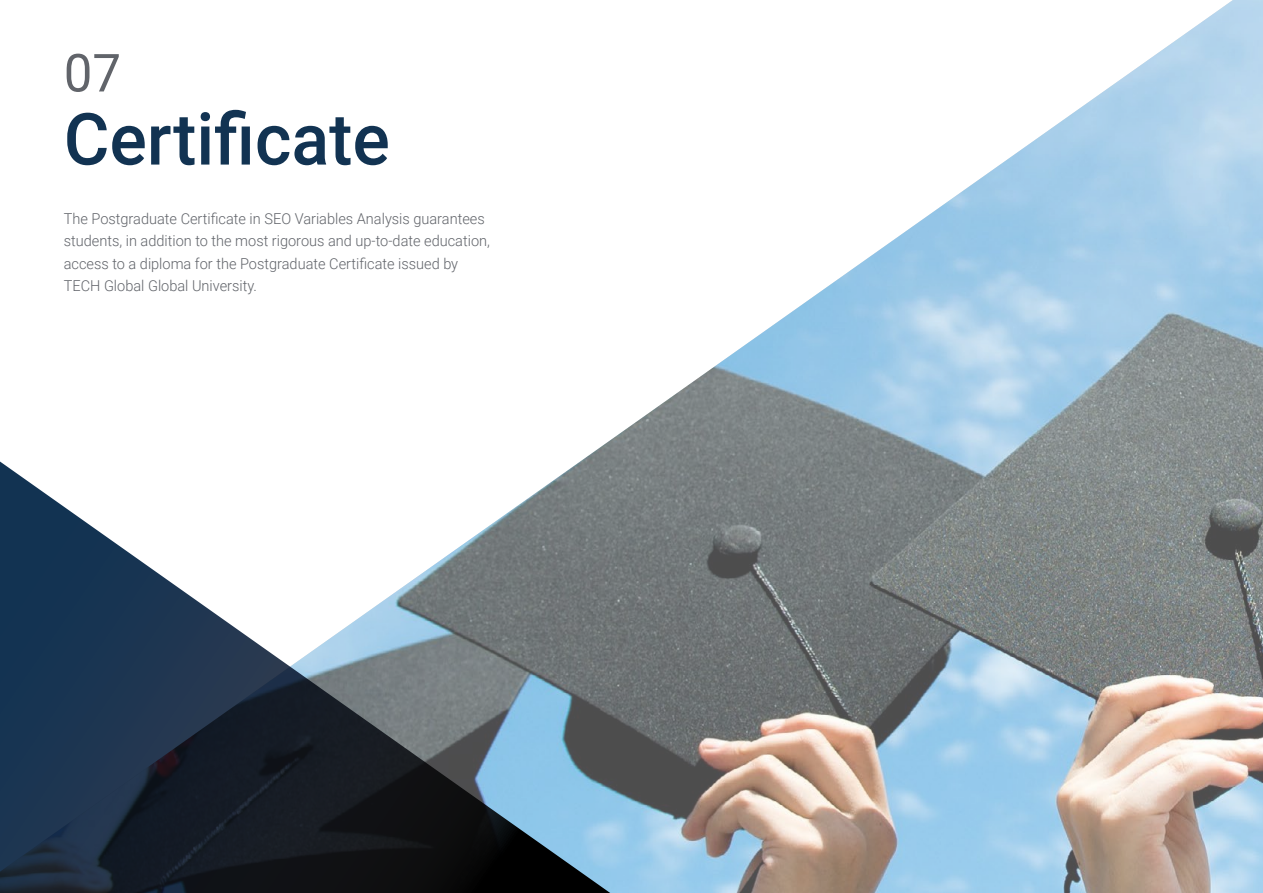
<style>
.page{position:relative;width:1263px;height:893px;background:#fff}
.page>*{position:absolute;margin:0;border:0;box-sizing:border-box;transform-origin:0 0}
.t1{font:500 72px "Roboto";color:#123352}
.t2{font:52.5px "Roboto";color:#61646a}
.t3{font:300 15px/22.5px "Roboto";color:#61646a}
</style>
<div class="page">
<img style="left:602px;top:0;width:661px;height:893px">
<svg style="left:0;top:446px;width:640px;height:447px"></svg>
<h2 class="t2" style="left:64px;top:36px;width:59px">07</h2>
<h1 class="t1" style="left:64px;top:89px;width:328px">Certificate</h1>
<p class="t3" style="left:64px;top:207px;width:428px">The Postgraduate Certificate in SEO Variables Analysis guarantees students, in addition to the most rigorous and up-to-date education, access to a diploma for the Postgraduate Certificate issued by TECH Global Global University.</p>
</div>
